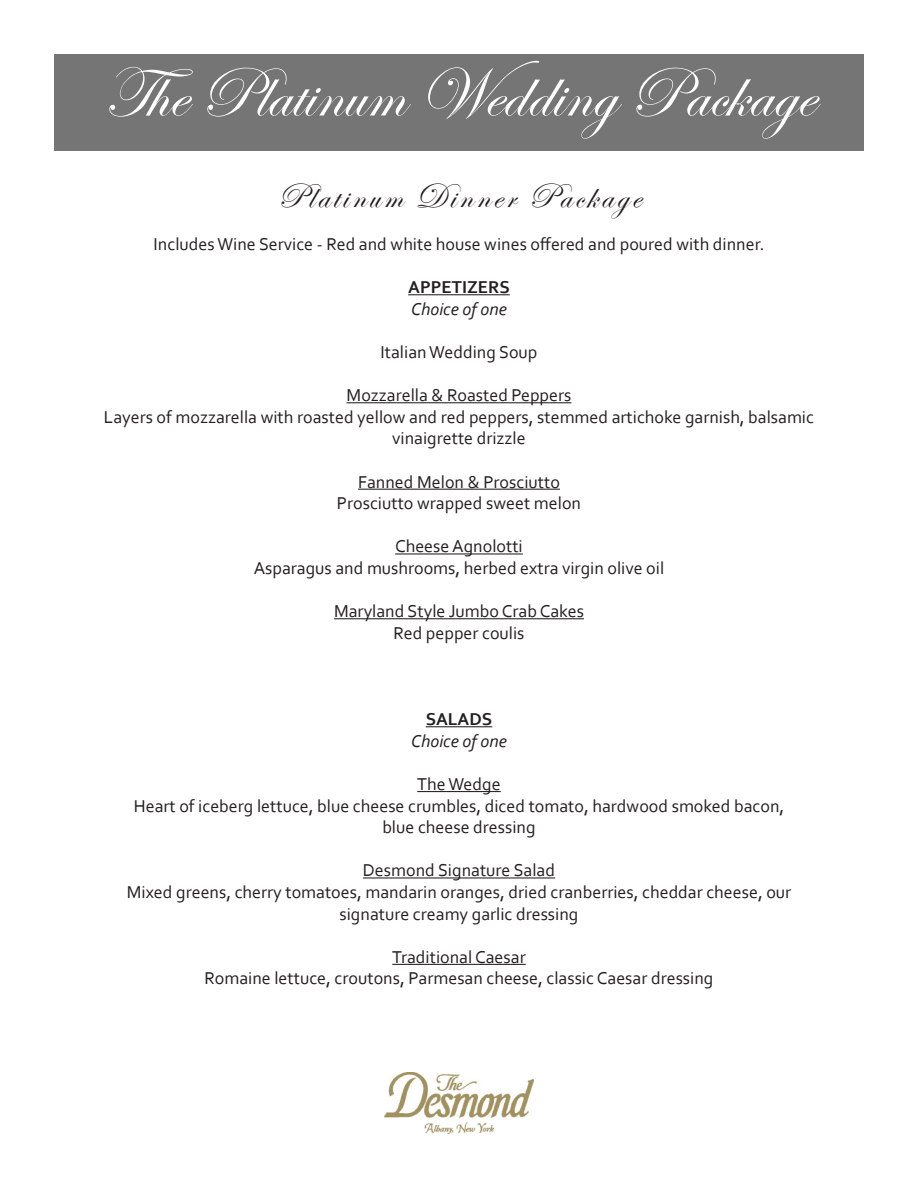
<style>
.page{position:relative;width:918px;height:1188px;background:#fff}
.page>*{position:absolute;margin:0;border:0;box-sizing:border-box;transform-origin:0 0}
.t1{font:72px "Edwardian Script ITC";color:#fff}
.t2{font:36px "Edwardian Script ITC";letter-spacing:.09em;color:#231f20}
.t3{font:18px "Corbel";color:#231f20}
.t4{font:italic 18px "Corbel";color:#231f20}
.t5{font:700 18px "Corbel";color:#231f20}
</style>
<div class="page">
<img style="left:385px;top:1072px;width:148px;height:62px">
<hr style="left:408px;top:294px;width:102px;height:1px;background:#231f20">
<hr style="left:347px;top:402px;width:224px;height:1px;background:#231f20">
<hr style="left:358px;top:489px;width:202px;height:1px;background:#231f20">
<hr style="left:395px;top:553px;width:128px;height:2px;background:#231f20">
<hr style="left:334px;top:618px;width:250px;height:1px;background:#231f20">
<hr style="left:426px;top:726px;width:66px;height:1px;background:#231f20">
<hr style="left:417px;top:791px;width:84px;height:1px;background:#231f20">
<hr style="left:363px;top:877px;width:192px;height:2px;background:#231f20">
<hr style="left:392px;top:964px;width:134px;height:1px;background:#231f20">
<div style="left:54px;top:54px;width:810px;height:96px;background:#767575"></div>
<p class="t1" style="left:104px;top:54px;width:712px">The Platinum Wedding Package</p>
<p class="t2" style="left:277px;top:176px;width:365px">Platinum Dinner Package</p>
<p class="t3" style="left:154px;top:233px;width:612px">Includes Wine Service - Red and white house wines offered and poured with dinner.</p>
<p class="t5" style="left:408px;top:276px;width:103px">APPETIZERS</p>
<p class="t4" style="left:411px;top:298px;width:97px">Choice of one</p>
<p class="t3" style="left:380px;top:341px;width:159px">Italian Wedding Soup</p>
<p class="t3" style="left:347px;top:384px;width:226px">Mozzarella &amp; Roasted Peppers</p>
<p class="t3" style="left:104px;top:406px;width:712px">Layers of mozzarella with roasted yellow and red peppers, stemmed artichoke garnish, balsamic</p>
<p class="t3" style="left:392px;top:427px;width:135px">vinaigrette drizzle</p>
<p class="t3" style="left:358px;top:470px;width:203px">Fanned Melon &amp; Prosciutto</p>
<p class="t3" style="left:337px;top:492px;width:246px">Prosciutto wrapped sweet melon</p>
<p class="t3" style="left:395px;top:535px;width:129px">Cheese Agnolotti</p>
<p class="t3" style="left:254px;top:557px;width:412px">Asparagus and mushrooms, herbed extra virgin olive oil</p>
<p class="t3" style="left:334px;top:600px;width:251px">Maryland Style Jumbo Crab Cakes</p>
<p class="t3" style="left:393px;top:622px;width:133px">Red pepper coulis</p>
<p class="t5" style="left:426px;top:708px;width:68px">SALADS</p>
<p class="t4" style="left:411px;top:730px;width:97px">Choice of one</p>
<p class="t3" style="left:417px;top:773px;width:85px">The Wedge</p>
<p class="t3" style="left:134px;top:794px;width:652px">Heart of iceberg lettuce, blue cheese crumbles, diced tomato, hardwood smoked bacon,</p>
<p class="t3" style="left:382px;top:816px;width:155px">blue cheese dressing</p>
<p class="t3" style="left:363px;top:859px;width:194px">Desmond Signature Salad</p>
<p class="t3" style="left:127px;top:881px;width:666px">Mixed greens, cherry tomatoes, mandarin oranges, dried cranberries, cheddar cheese, our</p>
<p class="t3" style="left:340px;top:902px;width:240px">signature creamy garlic dressing</p>
<p class="t3" style="left:392px;top:946px;width:135px">Traditional Caesar</p>
<p class="t3" style="left:205px;top:967px;width:510px">Romaine lettuce, croutons, Parmesan cheese, classic Caesar dressing</p>
</div>
